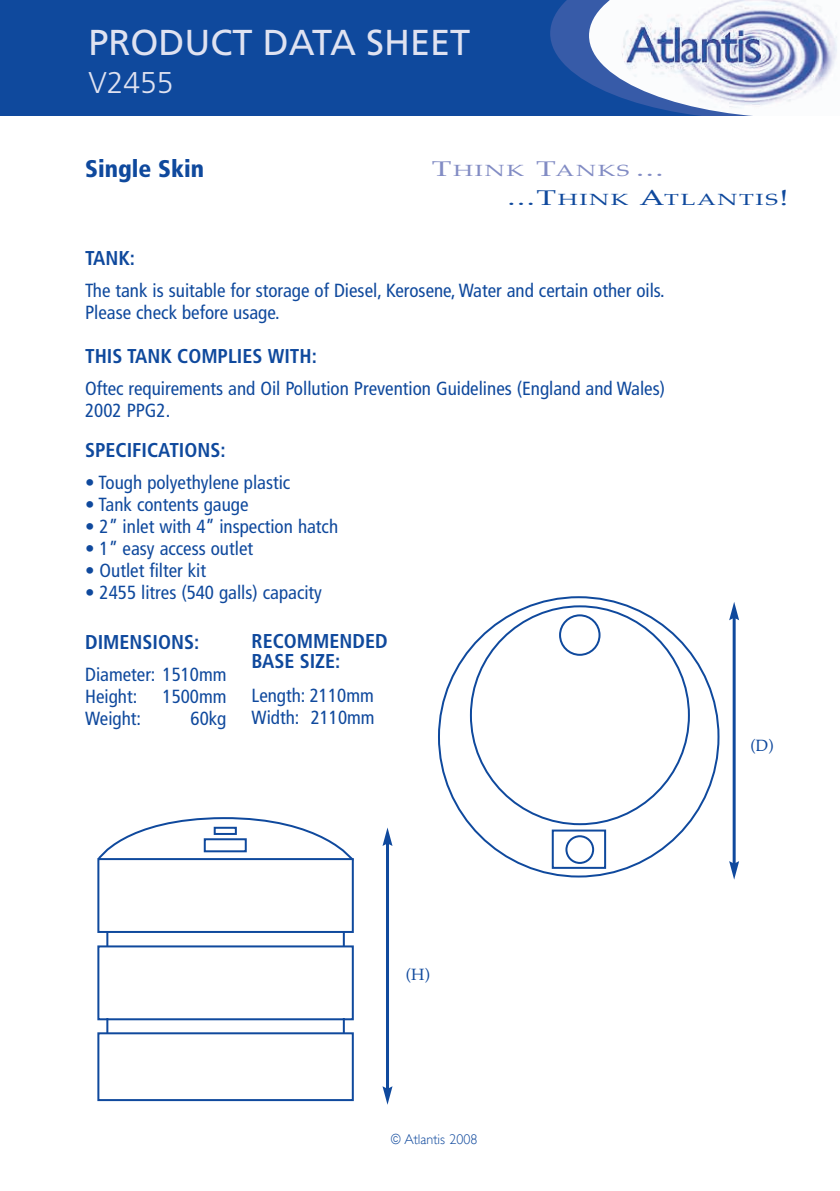
<style>
.page{position:relative;width:840px;height:1191px;background:#fff}
.page>*{position:absolute;margin:0;border:0;box-sizing:border-box;transform-origin:0 0}
.t1{font:36px "Frutiger";color:#dfe2f1}
.t2{font:300 30px "Frutiger";color:#dfe2f1}
.t3{font:900 condensed 24px "Frutiger";color:#0f499d}
.t4{font:700 condensed 20px/20px "Frutiger";color:#0f499d}
.t5{font:condensed 19px/22px "Frutiger";color:#0f499d}
.t6{font:16px "Palatino";color:#0f499d}
.t7{font:15.8px/29.2px "Palatino";letter-spacing:.065em;color:#0f499d;scale:1.52 1}
.t8{font:300 14px "Gill Sans";color:#0f499d;scale:.9 1}
.s1{font-size:21.2px;color:#828cc4}
.s2{color:#828cc4}
.s3{font-size:21.2px}
</style>
<div class="page">
<svg style="left:98px;top:817px;width:255px;height:41px"></svg>
<div style="left:0;top:0;width:839px;height:120px;background:#0f499d"></div>
<svg style="left:550px;top:0;width:289px;height:116px"></svg>
<img style="left:621px;top:0;width:218px;height:110px">
<div style="left:0;top:116px;width:839px;height:6px;background:#fff"></div>
<hr style="left:732px;top:617px;width:3px;height:247px;background:#0f499d">
<svg style="left:729px;top:602px;width:9px;height:18px"></svg>
<svg style="left:729px;top:861px;width:9px;height:18px"></svg>
<hr style="left:386px;top:842px;width:3px;height:247px;background:#0f499d">
<svg style="left:382px;top:827px;width:10px;height:19px"></svg>
<svg style="left:382px;top:1086px;width:10px;height:18px"></svg>
<svg style="left:438px;top:596px;width:281px;height:281px"></svg>
<svg style="left:469px;top:605px;width:220px;height:220px"></svg>
<svg style="left:558px;top:614px;width:42px;height:42px"></svg>
<svg style="left:565px;top:835px;width:28px;height:29px"></svg>
<div style="left:97px;top:945px;width:256px;height:75px;border:2px solid #0f499d"></div>
<div style="left:97px;top:858px;width:256px;height:75px;border:2px solid #0f499d"></div>
<div style="left:97px;top:1032px;width:256px;height:69px;border:2px solid #0f499d"></div>
<div style="left:204px;top:838px;width:42px;height:14px;border:2px solid #0f499d"></div>
<div style="left:213px;top:826px;width:24px;height:9px;border:2px solid #0f499d"></div>
<div style="left:551px;top:829px;width:54px;height:40px;border:2px solid #0f499d"></div>
<h1 class="t1" style="left:88px;top:28px;width:383px">PRODUCT DATA SHEET</h1>
<h2 class="t2" style="left:88px;top:70px;width:87px">V2455</h2>
<p class="t3" style="left:85px;top:159px;width:120px">Single Skin</p>
<p class="t7" style="left:507px;top:157px;width:186px;text-indent:-75px"><span class="s1">T</span><span class="s2">HINK</span> <span class="s1">T</span><span class="s2">ANKS</span> <span class="s1">...<br></span><span class="s3">...T</span>HINK <span class="s3">A</span>TLANTIS<span class="s3">!</span></p>
<p class="t4" style="left:85px;top:249px;width:51px">TANK:</p>
<p class="t5" style="left:85px;top:281px;width:581px">The tank is suitable for storage of Diesel, Kerosene, Water and certain other oils.<br>Please check before usage.</p>
<p class="t4" style="left:85px;top:347px;width:233px">THIS TANK COMPLIES WITH:</p>
<p class="t5" style="left:85px;top:379px;width:581px">Oftec requirements and Oil Pollution Prevention Guidelines (England and Wales)<br>2002 PPG2.</p>
<p class="t4" style="left:85px;top:441px;width:142px">SPECIFICATIONS:</p>
<p class="t5" style="left:85px;top:473px;width:207px">• Tough polyethylene plastic</p>
<p class="t5" style="left:85px;top:495px;width:165px">• Tank contents gauge</p>
<p class="t5" style="left:85px;top:517px;width:254px">• 2” inlet with 4” inspection hatch</p>
<p class="t5" style="left:85px;top:539px;width:169px">• 1” easy access outlet</p>
<p class="t5" style="left:85px;top:561px;width:122px">• Outlet filter kit</p>
<p class="t5" style="left:85px;top:583px;width:238px">• 2455 litres (540 galls) capacity</p>
<p class="t4" style="left:85px;top:633px;width:116px">DIMENSIONS:</p>
<p class="t5" style="left:85px;top:665px;width:143px">Diameter: 1510mm<br>Height:</p>
<p class="t4" style="left:251px;top:633px;width:137px">RECOMMENDED<br>BASE SIZE:</p>
<p class="t5" style="left:251px;top:686px;width:124px">Length: 2110mm<br>Width: 2110mm</p>
<p class="t5" style="left:162px;top:687px;width:65px">1500mm</p>
<p class="t5" style="left:85px;top:709px;width:57px">Weight:</p>
<p class="t5" style="left:190px;top:709px;width:37px">60kg</p>
<p class="t6" style="left:405px;top:967px;width:25px">(H)</p>
<p class="t8" style="left:390px;top:1131px;width:98px">© Atlantis 2008</p>
<p class="t6" style="left:750px;top:737px;width:25px">(D)</p>
</div>
